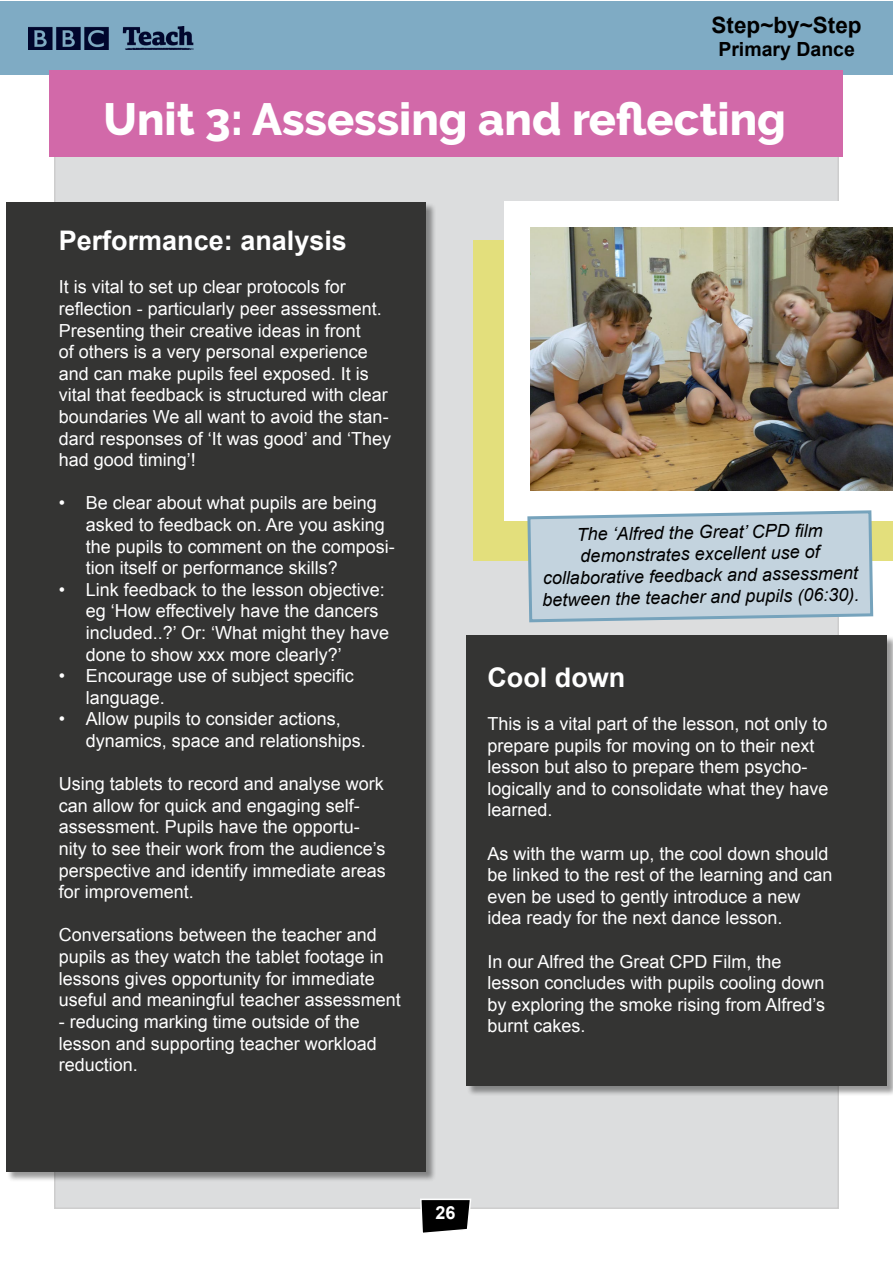
<style>
.page{position:relative;width:893px;height:1263px;background:#fff}
.page>*{position:absolute;margin:0;border:0;box-sizing:border-box;transform-origin:0 0}
.t1{font:800 45px "Raleway";color:#fff}
.t2{font:700 27px "Arial";color:#fff}
.t3{font:700 22.5px "Arial";color:#000}
.t4{font:700 19.5px "Arial";color:#000}
.t5{font:18px/21.6px "Arial";color:#fff}
.t6{font:italic 18px/21.6px "Arial";color:#000;text-align:center}
.t7{font:700 18px "Arial";color:#fff}
</style>
<div class="page">
<div style="left:55px;top:55px;width:783px;height:1153px;background:#dcddde"></div>
<div style="left:467px;top:635px;width:426px;height:461px;background:#000;opacity:.4"></div>
<div style="left:467px;top:635px;width:420px;height:451px;background:#343433"></div>
<div style="left:6px;top:202px;width:430px;height:980px;background:#000;opacity:.4"></div>
<div style="left:6px;top:202px;width:420px;height:969px;background:#343433"></div>
<div style="left:1px;top:1px;width:892px;height:73px;background:#7fabc4"></div>
<div style="left:50px;top:71px;width:793px;height:86px;background:#d269a9"></div>
<img style="left:28px;top:26px;width:165px;height:24px">
<svg style="left:419px;top:1198px;width:53px;height:35px"></svg>
<div style="left:473px;top:240px;width:420px;height:321px;background:#e3df7c"></div>
<div style="left:504px;top:201px;width:388px;height:319px;background:#fff"></div>
<img style="left:531px;top:228px;width:362px;height:262px">
<svg style="left:526px;top:510px;width:349px;height:114px"></svg>
<p class="t3" style="left:712px;top:10px;width:152px">Step~by~Step</p>
<p class="t4" style="left:718px;top:36px;width:138px">Primary Dance</p>
<h1 class="t1" style="left:103px;top:94px;width:684px">Unit 3: Assessing and reflecting</h1>
<h2 class="t2" style="left:59px;top:223px;width:290px">Performance: analysis</h2>
<p class="t5" style="left:59px;top:276px;width:334px">It is vital to set up clear protocols for reflection - particularly peer assessment.<br>Presenting their creative ideas in front<br>of others is a very personal experience and can make pupils feel exposed. It is vital that feedback is structured with clear boundaries We all want to avoid the stan&shy;dard responses of ‘It was good’ and ‘They had good timing’!</p>
<p class="t5" style="left:86px;top:492px;width:311px;text-indent:-27px">• Be clear about what pupils are being asked to feedback on. Are you asking the pupils to comment on the composi&shy;tion itself or performance skills?</p>
<p class="t5" style="left:86px;top:579px;width:305px;text-indent:-27px">• Link feedback to the lesson objective: eg ‘How effectively have the dancers included..?’ Or: ‘What might they have done to show xxx more clearly?’</p>
<p class="t5" style="left:86px;top:665px;width:270px;text-indent:-27px">• Encourage use of subject specific language.</p>
<p class="t5" style="left:86px;top:708px;width:282px;text-indent:-27px">• Allow pupils to consider actions, dynamics, space and relationships.</p>
<p class="t5" style="left:59px;top:773px;width:329px">Using tablets to record and analyse work can allow for quick and engaging self&shy;assessment. Pupils have the opportu&shy;nity to see their work from the audience’s perspective and identify immediate areas for improvement.</p>
<p class="t5" style="left:59px;top:924px;width:344px">Conversations between the teacher and pupils as they watch the tablet footage in lessons gives opportunity for immediate useful and meaningful teacher assessment</p>
<p class="t5" style="left:59px;top:1011px;width:320px">- reducing marking time outside of the lesson and supporting teacher workload reduction.</p>
<p class="t6" style="left:541px;top:524px;width:319px;rotate:-1deg">The ‘Alfred the Great’ CPD fi lm demonstrates excellent use of collaborative feedback and assessment between the teacher and pupils (06:30).</p>
<h2 class="t2" style="left:487px;top:659px;width:139px">Cool down</h2>
<p class="t5" style="left:487px;top:713px;width:343px">This is a vital part of the lesson, not only to prepare pupils for moving on to their next lesson but also to prepare them psycho&shy;logically and to consolidate what they have learned.</p>
<p class="t5" style="left:487px;top:843px;width:347px">As with the warm up, the cool down should be linked to the rest of the learning and can even be used to gently introduce a new idea ready for the next dance lesson.</p>
<p class="t5" style="left:487px;top:951px;width:339px">In our Alfred the Great CPD Film, the lesson concludes with pupils cooling down by exploring the smoke rising from Alfred’s burnt cakes.</p>
<p class="t7" style="left:435px;top:1201px;width:22px">26</p>
</div>
